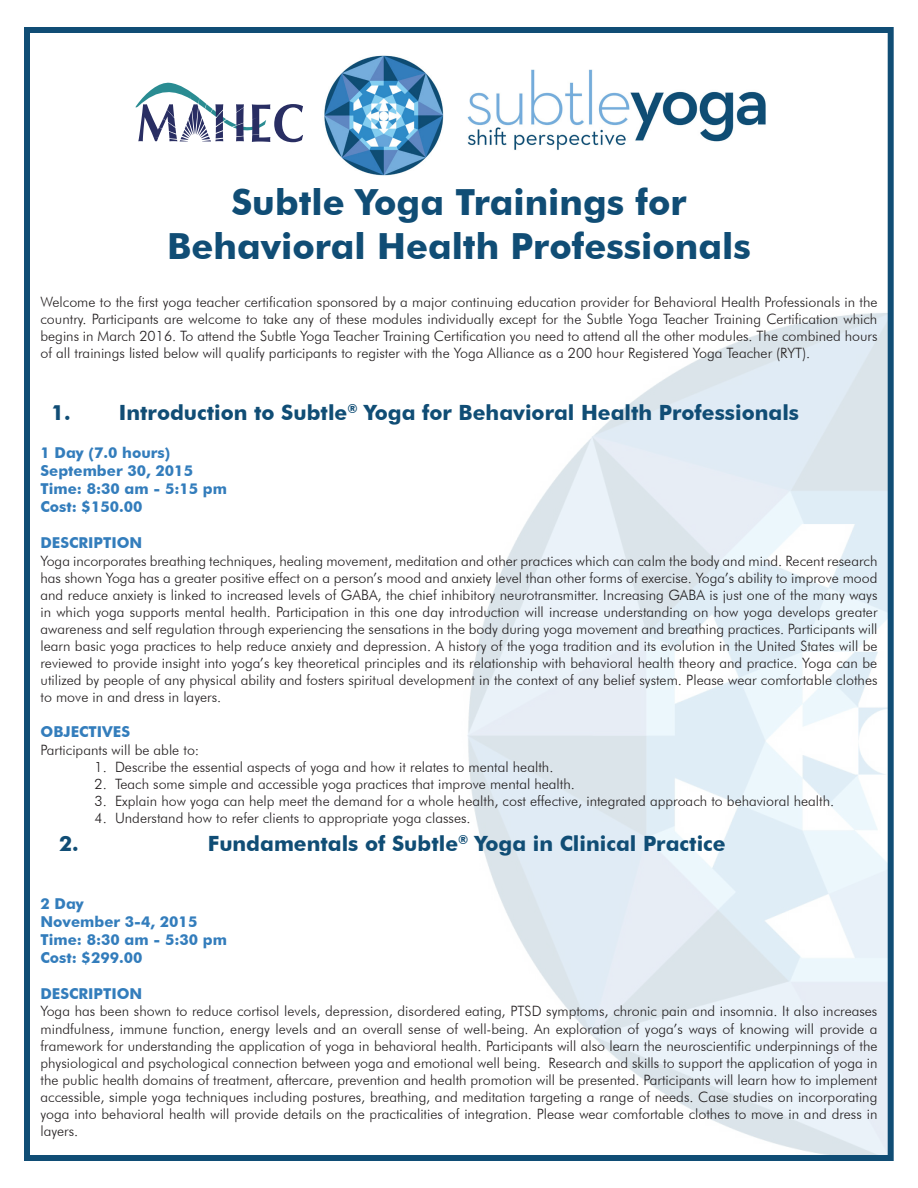
<style>
.page{position:relative;width:918px;height:1188px;background:#fff}
.page>*{position:absolute;margin:0;border:0;box-sizing:border-box;transform-origin:0 0}
.t1{font:700 36px/43.2px "Futura BT";color:#104d75;text-align:center}
.t2{font:700 21px "Futura BT";color:#104d75}
.t3{font:700 15px/18px "Futura BT";color:#337dbc}
.t4{font:300 14.25px/17.1px "Futura BT";color:#231f20;text-align:justify}
</style>
<div class="page">
<img style="left:467px;top:313px;width:420px;height:841px">
<img style="left:324px;top:55px;width:442px;height:121px">
<svg style="left:136px;top:83px;width:167px;height:59px"></svg>
<div style="left:24px;top:27px;width:870px;height:1134px;border:6px solid #104d75"></div>
<p class="t1" style="left:167px;top:181px;width:585px">Subtle Yoga Trainings for<br>Behavioral Health Professionals</p>
<p class="t4" style="left:40px;top:293px;width:839px">Welcome to the first yoga teacher certification sponsored by a major continuing education provider for Behavioral Health Professionals in the country. Participants are welcome to take any of these modules individually except for the Subtle Yoga Teacher Training Certification which begins in March 2016. To attend the Subtle Yoga Teacher Training Certification you need to attend all the other modules. The combined hours of all trainings listed below will qualify participants to register with the Yoga Alliance as a 200 hour Registered Yoga Teacher (RYT).</p>
<p class="t2" style="left:119px;top:400px;width:682px">Introduction to Subtle<sup>®</sup> Yoga for Behavioral Health Professionals</p>
<p class="t3" style="left:40px;top:444px;width:154px">1 Day (7.0 hours)<br>September 30, 2015</p>
<p class="t3" style="left:40px;top:480px;width:188px">Time: 8:30 am - 5:15 pm</p>
<p class="t3" style="left:40px;top:498px;width:104px">Cost: $150.00</p>
<p class="t3" style="left:40px;top:534px;width:103px">DESCRIPTION</p>
<p class="t4" style="left:40px;top:552px;width:839px">Yoga incorporates breathing techniques, healing movement, meditation and other practices which can calm the body and mind. Recent research has shown Yoga has a greater positive effect on a person’s mood and anxiety level than other forms of exercise. Yoga’s ability to improve mood and reduce anxiety is linked to increased levels of GABA, the chief inhibitory neurotransmitter. Increasing GABA is just one of the many ways in which yoga supports mental health. Participation in this one day introduction will increase understanding on how yoga develops greater awareness and self regulation through experiencing the sensations in the body during yoga movement and breathing practices. Participants will learn basic yoga practices to help reduce anxiety and depression. A history of the yoga tradition and its evolution in the United States will be reviewed to provide insight into yoga’s key theoretical principles and its relationship with behavioral health theory and practice. Yoga can be utilized by people of any physical ability and fosters spiritual development in the context of any belief system. Please wear comfortable clothes to move in and dress in layers.</p>
<p class="t3" style="left:40px;top:723px;width:91px">OBJECTIVES</p>
<p class="t4" style="left:40px;top:741px;width:160px">Participants will be able to:</p>
<p class="t4" style="left:94px;top:758px;width:460px">1. Describe the essential aspects of yoga and how it relates to mental health.</p>
<p class="t4" style="left:94px;top:775px;width:482px">2. Teach some simple and accessible yoga practices that improve mental health.</p>
<p class="t4" style="left:94px;top:792px;width:741px">3. Explain how yoga can help meet the demand for a whole health, cost effective, integrated approach to behavioral health.</p>
<p class="t4" style="left:94px;top:809px;width:378px">4. Understand how to refer clients to appropriate yoga classes.</p>
<p class="t2" style="left:51px;top:400px;width:21px">1.</p>
<p class="t2" style="left:59px;top:830px;width:21px">2.</p>
<p class="t2" style="left:208px;top:830px;width:519px">Fundamentals of Subtle<sup>®</sup> Yoga in Clinical Practice</p>
<p class="t3" style="left:40px;top:895px;width:158px">2 Day<br>November 3-4, 2015</p>
<p class="t3" style="left:40px;top:931px;width:188px">Time: 8:30 am - 5:30 pm</p>
<p class="t3" style="left:40px;top:949px;width:104px">Cost: $299.00</p>
<p class="t3" style="left:40px;top:985px;width:103px">DESCRIPTION</p>
<p class="t4" style="left:40px;top:1003px;width:839px">Yoga has been shown to reduce cortisol levels, depression, disordered eating, PTSD symptoms, chronic pain and insomnia. It also increases mindfulness, immune function, energy levels and an overall sense of well-being. An exploration of yoga’s ways of knowing will provide a framework for understanding the application of yoga in behavioral health. Participants will also learn the neuroscientific underpinnings of the physiological and psychological connection between yoga and emotional well being. Research and skills to support the application of yoga in the public health domains of treatment, aftercare, prevention and health promotion will be presented. Participants will learn how to implement accessible, simple yoga techniques including postures, breathing, and meditation targeting a range of needs. Case studies on incorporating yoga into behavioral health will provide details on the practicalities of integration. Please wear comfortable clothes to move in and dress in layers.</p>
</div>
